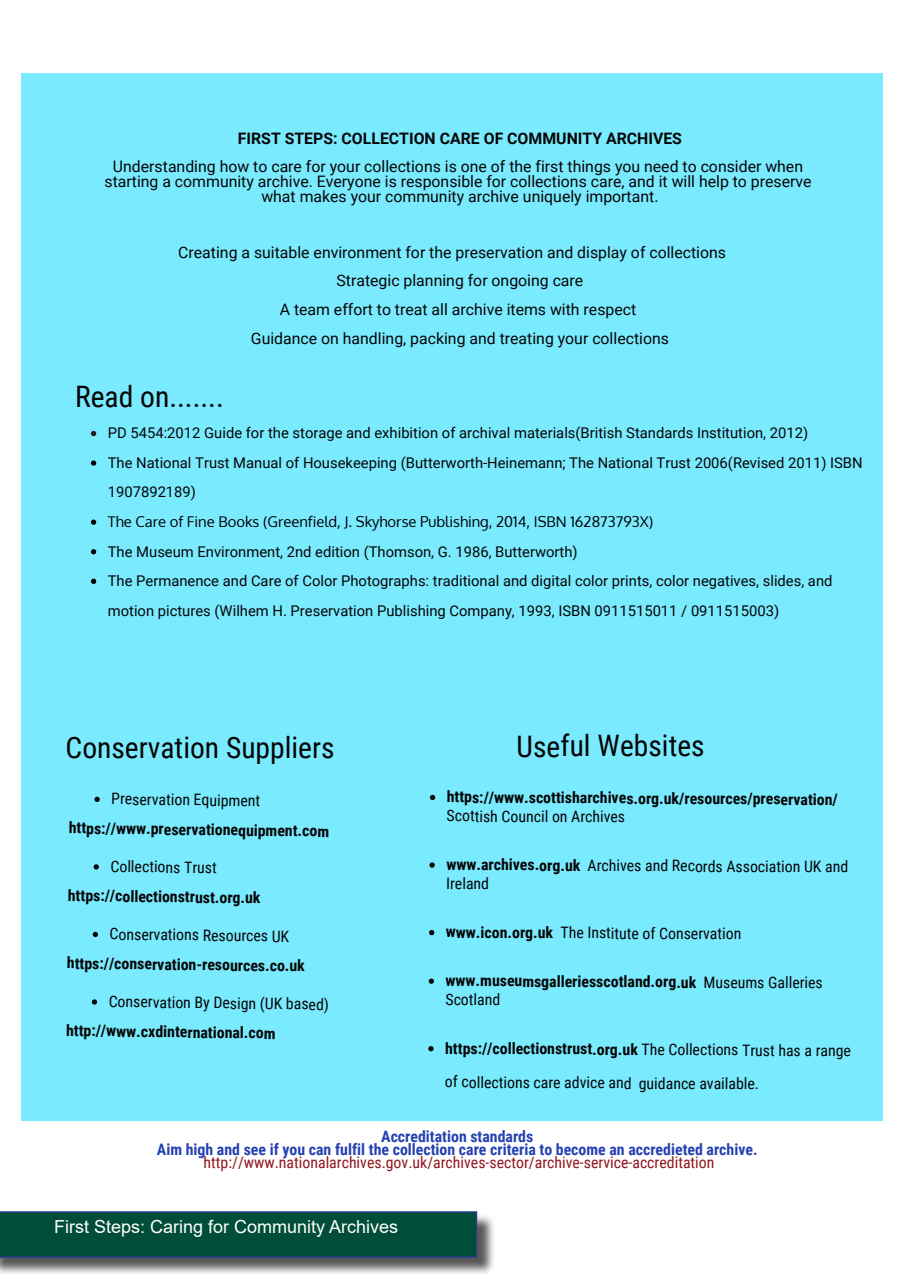
<style>
.page{position:relative;width:904px;height:1274px;background:#fff}
.page>*{position:absolute;margin:0;border:0;box-sizing:border-box;transform-origin:0 0}
.t1{font:29.55px "Roboto Condensed";color:#060606}
.t2{font:18px "Arial";color:#fff}
.t3{font:15.9px/14.7px "Roboto";color:#060606;text-align:center}
.t4{font:15.9px/17.4px "Roboto Condensed";letter-spacing:-.01em;color:#060606}
.t5{font:700 15.9px/18.3px "Roboto Condensed";letter-spacing:-.01em;color:#060606}
.t6{font:700 15.9px/12.6px "Roboto Condensed";color:#2541b2;text-align:center}
.t7{font:15.9px "Roboto Condensed";color:#90161e}
.t8{font:700 15.9px "Roboto";color:#060606}
.t9{font:14.7px/29.5px "Roboto";color:#060606}
.t10{font:14.7px "Oxygen";color:#000}
.s1{font-weight:700}
.s2{font-weight:400}
</style>
<div class="page">
<div style="left:0;top:1213px;width:496px;height:60px;background:#231f20;opacity:.75"></div>
<div style="left:0;top:1211px;width:477px;height:46px;background:#004e38"></div>
<div style="left:21px;top:73px;width:861px;height:1114px;background:#7aeaff"></div>
<div style="left:21px;top:1121px;width:861px;height:66px;background:#fff"></div>
<svg style="left:91px;top:431px;width:5px;height:5px"></svg>
<svg style="left:91px;top:460px;width:5px;height:6px"></svg>
<svg style="left:91px;top:519px;width:5px;height:6px"></svg>
<svg style="left:91px;top:549px;width:5px;height:5px"></svg>
<svg style="left:91px;top:578px;width:5px;height:6px"></svg>
<svg style="left:94px;top:796px;width:6px;height:6px"></svg>
<svg style="left:94px;top:864px;width:5px;height:5px"></svg>
<svg style="left:93px;top:931px;width:5px;height:6px"></svg>
<svg style="left:92px;top:999px;width:5px;height:5px"></svg>
<svg style="left:430px;top:795px;width:5px;height:5px"></svg>
<svg style="left:429px;top:862px;width:6px;height:5px"></svg>
<svg style="left:429px;top:930px;width:5px;height:5px"></svg>
<svg style="left:429px;top:978px;width:5px;height:5px"></svg>
<svg style="left:428px;top:1046px;width:5px;height:5px"></svg>
<p class="t8" style="left:238px;top:127px;width:445px">FIRST STEPS: COLLECTION CARE OF COMMUNITY ARCHIVES</p>
<p class="t3" style="left:104px;top:159px;width:708px">Understanding how to care for your collections is one of the first things you need to consider when starting a community archive. Everyone is responsible for collections care, and it will help to preserve what makes your community archive uniquely important.</p>
<p class="t3" style="left:178px;top:244px;width:549px">Creating a suitable environment for the preservation and display of collections</p>
<p class="t3" style="left:336px;top:273px;width:248px">Strategic planning for ongoing care</p>
<p class="t3" style="left:280px;top:301px;width:358px">A team effort to treat all archive items with respect</p>
<p class="t3" style="left:251px;top:331px;width:419px">Guidance on handling, packing and treating your collections</p>
<h1 class="t1" style="left:75px;top:375px;width:150px">Read on.......</h1>
<p class="t9" style="left:108px;top:418px;width:756px">PD 5454:2012 Guide for the storage and exhibition of archival materials(British Standards Institution, 2012)<br>The National Trust Manual of Housekeeping (Butterworth-Heinemann; The National Trust 2006(Revised 2011) ISBN<br>1907892189)</p>
<p class="t10" style="left:108px;top:511px;width:546px">The Care of Fine Books (Greenfield, J. Skyhorse Publishing, 2014, ISBN 162873793X)</p>
<p class="t9" style="left:108px;top:536px;width:726px">The Museum Environment, 2nd edition (Thomson, G. 1986, Butterworth)<br>The Permanence and Care of Color Photographs: traditional and digital color prints, color negatives, slides, and motion pictures (Wilhem H. Preservation Publishing Company, 1993, ISBN 0911515011 / 0911515003)</p>
<h1 class="t1" style="left:66px;top:727px;width:270px">Conservation Suppliers</h1>
<h1 class="t1" style="left:516px;top:725px;width:190px">Useful Websites</h1>
<p class="t4" style="left:112px;top:789px;width:150px;rotate:1deg">Preservation Equipment</p>
<p class="t5" style="left:69px;top:817px;width:262px;rotate:1deg">https://www.preservationequipment.com</p>
<p class="t4" style="left:111px;top:856px;width:108px;rotate:1deg">Collections Trust</p>
<p class="t5" style="left:68px;top:885px;width:194px;rotate:1deg">https://collectionstrust.org.uk</p>
<p class="t4" style="left:110px;top:924px;width:181px;rotate:1deg">Conservations Resources UK</p>
<p class="t5" style="left:67px;top:952px;width:239px;rotate:1deg">https://conservation-resources.co.uk</p>
<p class="t4" style="left:109px;top:991px;width:222px;rotate:1deg">Conservation By Design (UK based)</p>
<p class="t5" style="left:66px;top:1020px;width:211px;rotate:1deg">http://www.cxdinternational.com</p>
<p class="t5" style="left:447px;top:788px;width:392px">https://www.scottisharchives.org.uk/resources/preservation/</p>
<p class="t4" style="left:446px;top:807px;width:180px">Scottish Council on Archives</p>
<p class="t4" style="left:446px;top:856px;width:404px"><span class="s1">www.archives.org.uk</span> Archives and Records Association UK and<br>Ireland</p>
<p class="t4" style="left:446px;top:923px;width:297px"><span class="s1">www.icon.org.uk</span> The Institute of Conservation</p>
<p class="t5" style="left:445px;top:971px;width:379px">www.museumsgalleriesscotland.org.uk <span class="s2">Museums Galleries<br>Scotland</span></p>
<p class="t4" style="left:445px;top:1030px;width:407px;line-height:34.2px"><span class="s1">https://collectionstrust.org.uk</span> The Collections Trust has a range of collections care advice and guidance available.</p>
<p class="t6" style="left:157px;top:1129px;width:602px">Accreditation standards<br>Aim high and see if you can fulfil the collection care criteria to become an accredieted archive.</p>
<p class="t7" style="left:204px;top:1150px;width:512px">http://www.nationalarchives.gov.uk/archives-sector/archive-service-accreditation</p>
<p class="t2" style="left:54px;top:1214px;width:346px">First Steps: Caring for Community Archives</p>
</div>
